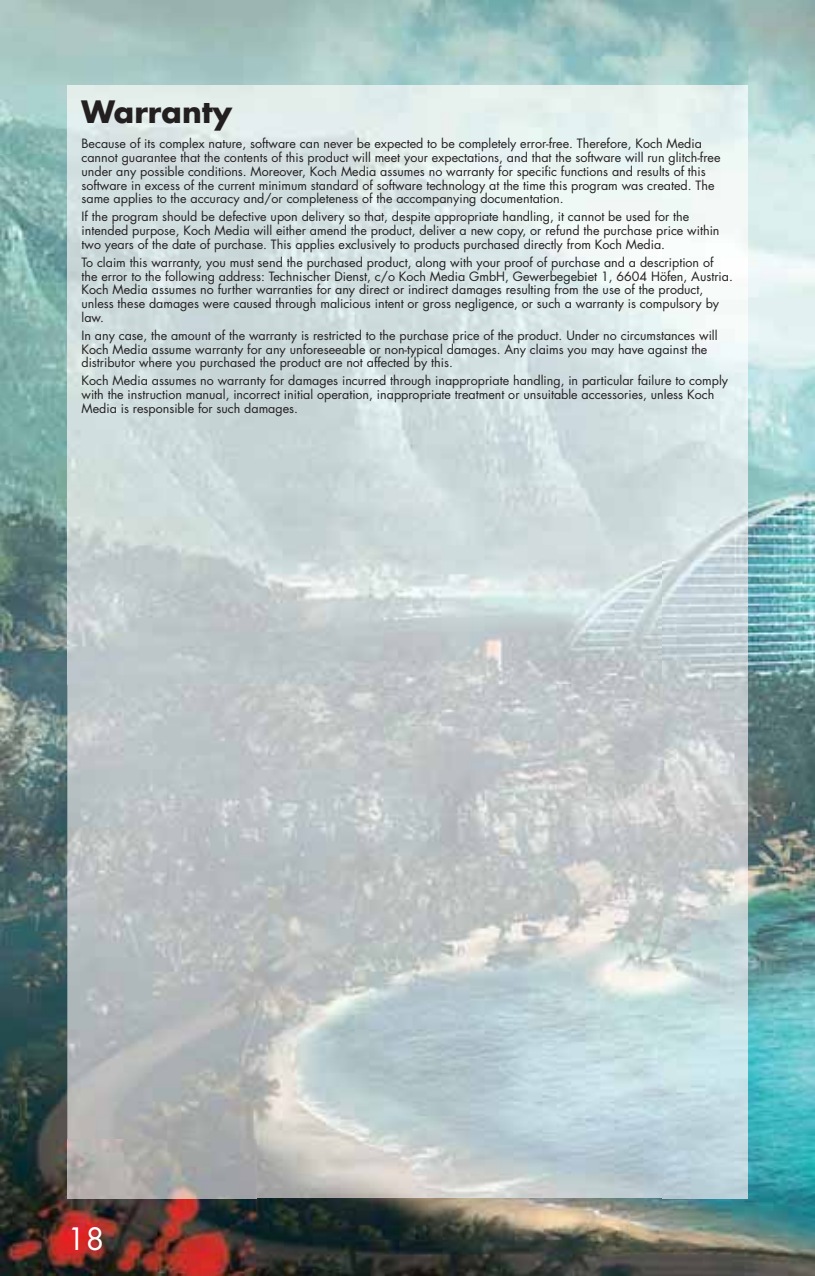
<style>
.page{position:relative;width:815px;height:1276px;background:#fff}
.page>*{position:absolute;margin:0;border:0;box-sizing:border-box;transform-origin:0 0}
.t1{font:700 30px "Futura";color:#231f20}
.t2{font:30px "Futura";color:#fff}
.t3{font:12.5px/13.8px "Futura";color:#231f20}
</style>
<div class="page">
<img style="left:0;top:154px;width:67px;height:985px">
<img style="left:732px;top:154px;width:82px;height:1122px">
<img style="left:256px;top:1198px;width:476px;height:78px">
<img style="left:0;top:1139px;width:256px;height:137px">
<img style="left:814px;top:0;width:1px;height:1276px">
<img style="left:67px;top:85px;width:595px;height:1113px">
<img style="left:662px;top:85px;width:86px;height:1113px">
<img style="left:67px;top:1139px;width:189px;height:59px">
<h1 class="t1" style="left:81px;top:98px;width:152px">Warranty</h1>
<p class="t3" style="left:81px;top:138px;width:641px">Because of its complex nature, software can never be expected to be completely error-free. Therefore, Koch Media cannot guarantee that the contents of this product will meet your expectations, and that the software will run glitch-free under any possible conditions. Moreover, Koch Media assumes no warranty for specific functions and results of this software in excess of the current minimum standard of software technology at the time this program was created. The same applies to the accuracy and/or completeness of the accompanying documentation.</p>
<p class="t3" style="left:81px;top:211px;width:640px">If the program should be defective upon delivery so that, despite appropriate handling, it cannot be used for the intended purpose, Koch Media will either amend the product, deliver a new copy, or refund the purchase price within two years of the date of purchase. This applies exclusively to products purchased directly from Koch Media.</p>
<p class="t3" style="left:81px;top:256px;width:653px">To claim this warranty, you must send the purchased product, along with your proof of purchase and a description of<br>the error to the following address: Technischer Dienst, c/o Koch Media GmbH, Gewerbegebiet 1, 6604 Höfen, Austria.<br>Koch Media assumes no further warranties for any direct or indirect damages resulting from the use of the product, unless these damages were caused through malicious intent or gross negligence, or such a warranty is compulsory by law.</p>
<p class="t3" style="left:81px;top:329px;width:638px">In any case, the amount of the warranty is restricted to the purchase price of the product. Under no circumstances will<br>Koch Media assume warranty for any unforeseeable or non-typical damages. Any claims you may have against the distributor where you purchased the product are not affected by this.</p>
<p class="t3" style="left:81px;top:375px;width:648px">Koch Media assumes no warranty for damages incurred through inappropriate handling, in particular failure to comply with the instruction manual, incorrect initial operation, inappropriate treatment or unsuitable accessories, unless Koch<br>Media is responsible for such damages.</p>
<h1 class="t2" style="left:67px;top:1225px;width:38px">18</h1>
</div>
